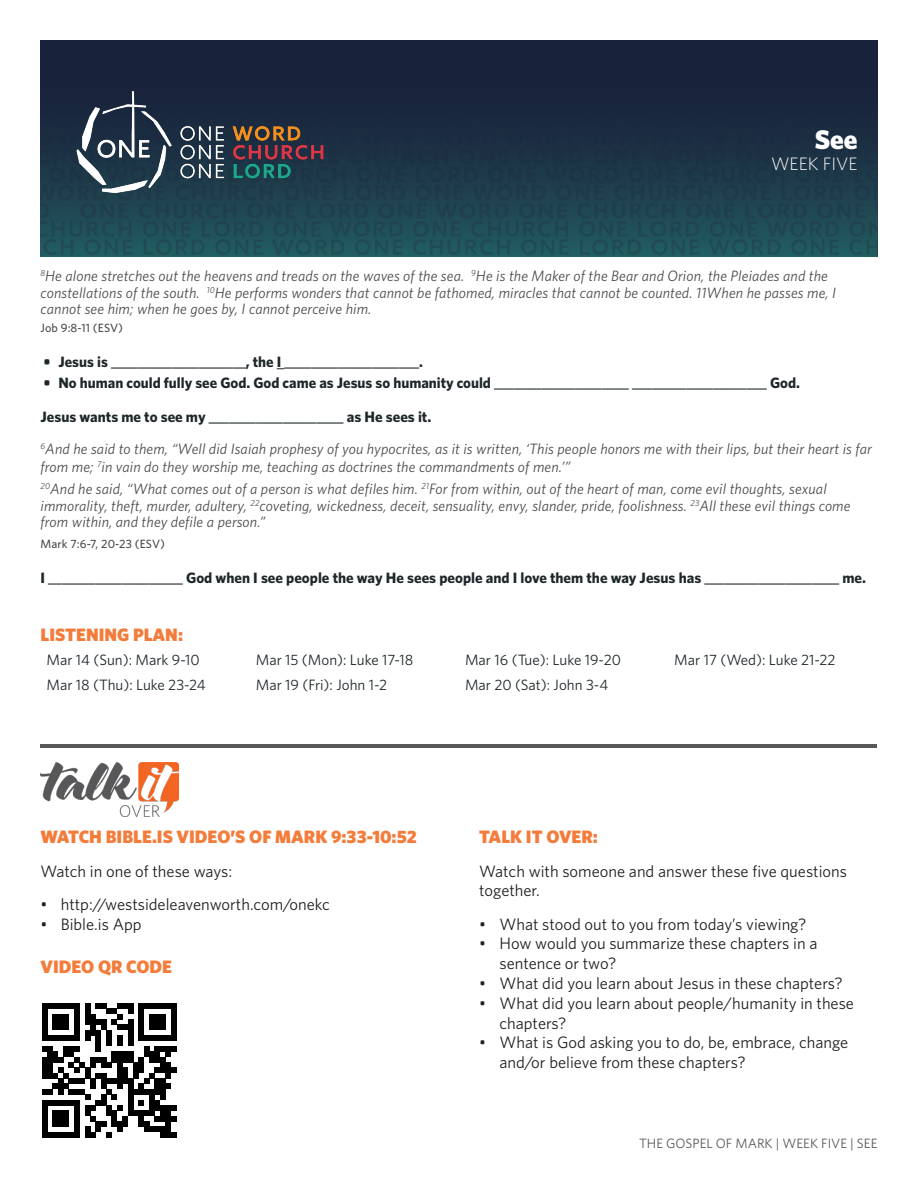
<style>
.page{position:relative;width:918px;height:1188px;background:#fff}
.page>*{position:absolute;margin:0;border:0;box-sizing:border-box;transform-origin:0 0}
.t1{font:900 27px "Whitney HTF";color:#fff}
.TIO-paragraph{font:900 18px "Whitney HTF";color:#f47c3b}
.H2_Orange{font:900 18px "Whitney HTF";color:#f47c3b}
.t2{font:300 18px "Whitney HTF";color:#fff}
.TIO-paragraph-2{font:16.5px/19.8px "Whitney HTF";color:#231f20}
.Scripture_Left_Last{font:italic 15px/16.5px "Whitney HTF";letter-spacing:.01em;color:#4b4c4d}
.Fillin_Bold{font:700 15px "Whitney HTF";color:#1d2629}
.Scripture_Left{font:italic 15px/18px "Whitney HTF";letter-spacing:.01em;color:#4b4c4d}
.Fillin{font:15px "Whitney HTF";color:#1d2629}
.Fillin_Bold_-pad_top{font:700 15px "Whitney HTF";color:#1d2629}
.t3{font:13.5px "Whitney HTF";color:#57585a}
.Scripture_Reference{font:500 12px "Whitney HTF";letter-spacing:.01em;color:#4b4c4d}
</style>
<div class="page">
<img style="left:40px;top:40px;width:838px;height:216px">
<img style="left:192px;top:94px;width:143px;height:109px">
<img style="left:55px;top:73px;width:137px;height:138px">
<img style="left:40px;top:762px;width:138px;height:55px">
<hr style="left:40px;top:744px;width:838px;height:3px;background:#58585a">
<svg style="left:42px;top:1003px;width:134px;height:135px"></svg>
<h1 class="t1" style="left:815px;top:123px;width:44px">See</h1>
<p class="t2" style="left:771px;top:154px;width:88px">WEEK FIVE</p>
<p class="Scripture_Left_Last" style="left:40px;top:268px;width:797px"><sup>8</sup>He alone stretches out the heavens and treads on the waves of the sea. <sup>9</sup>He is the Maker of the Bear and Orion, the Pleiades and the constellations of the south. <sup>10</sup>He performs wonders that cannot be fathomed, miracles that cannot be counted. 11When he passes me, I cannot see him; when he goes by, I cannot perceive him.</p>
<p class="Scripture_Reference" style="left:40px;top:321px;width:84px">Job 9:8-11 (ESV)</p>
<p class="Fillin_Bold" style="left:44px;top:352px;width:381px">• Jesus is ____________________, the I ____________________.</p>
<p class="Fillin_Bold" style="left:44px;top:373px;width:758px">• No human could fully see God. God came as Jesus so humanity could ____________________ ____________________ God.</p>
<p class="Fillin_Bold_-pad_top" style="left:40px;top:408px;width:392px">Jesus wants me to see my ____________________ as He sees it.</p>
<p class="Scripture_Left" style="left:40px;top:439px;width:833px"><sup>6</sup>And he said to them, “Well did Isaiah prophesy of you hypocrites, as it is written, ‘This people honors me with their lips, but their heart is far from me; <sup>7</sup>in vain do they worship me, teaching as doctrines the commandments of men.’”</p>
<p class="Scripture_Left_Last" style="left:40px;top:481px;width:812px"><sup>20</sup>And he said, “What comes out of a person is what defiles him. <sup>21</sup>For from within, out of the heart of man, come evil thoughts, sexual immorality, theft, murder, adultery, <sup>22</sup>coveting, wickedness, deceit, sensuality, envy, slander, pride, foolishness. <sup>23</sup>All these evil things come from within, and they defile a person.”</p>
<p class="Scripture_Reference" style="left:40px;top:537px;width:126px">Mark 7:6-7, 20-23 (ESV)</p>
<p class="Fillin_Bold" style="left:40px;top:568px;width:827px">I ____________________ God when I see people the way He sees people and I love them the way Jesus has ____________________ me.</p>
<p class="H2_Orange" style="left:40px;top:624px;width:144px">LISTENING PLAN:</p>
<p class="Fillin" style="left:46px;top:651px;width:155px">Mar 14 (Sun): Mark 9-10</p>
<p class="Fillin" style="left:256px;top:651px;width:159px">Mar 15 (Mon): Luke 17-18</p>
<p class="Fillin" style="left:465px;top:651px;width:157px">Mar 16 (Tue): Luke 19-20</p>
<p class="Fillin" style="left:674px;top:651px;width:163px">Mar 17 (Wed): Luke 21-22</p>
<p class="Fillin" style="left:46px;top:676px;width:161px">Mar 18 (Thu): Luke 23-24</p>
<p class="Fillin" style="left:256px;top:676px;width:133px">Mar 19 (Fri): John 1-2</p>
<p class="Fillin" style="left:465px;top:676px;width:145px">Mar 20 (Sat): John 3-4</p>
<p class="TIO-paragraph" style="left:40px;top:826px;width:378px">WATCH BIBLE.IS VIDEO’S OF MARK 9:33-10:52</p>
<p class="TIO-paragraph-2" style="left:40px;top:861px;width:193px">Watch in one of these ways:</p>
<p class="TIO-paragraph-2" style="left:40px;top:894px;width:291px">• http://westsideleavenworth.com/onekc</p>
<p class="TIO-paragraph-2" style="left:40px;top:914px;width:103px">• Bible.is App</p>
<p class="TIO-paragraph" style="left:40px;top:956px;width:133px">VIDEO QR CODE</p>
<p class="TIO-paragraph" style="left:479px;top:826px;width:120px">TALK IT OVER:</p>
<p class="TIO-paragraph-2" style="left:479px;top:861px;width:369px">Watch with someone and answer these five questions together.</p>
<p class="TIO-paragraph-2" style="left:479px;top:914px;width:329px">• What stood out to you from today’s viewing?</p>
<p class="TIO-paragraph-2" style="left:500px;top:933px;width:319px;text-indent:-20px">• How would you summarize these chapters in a sentence or two?</p>
<p class="TIO-paragraph-2" style="left:479px;top:973px;width:365px">• What did you learn about Jesus in these chapters?</p>
<p class="TIO-paragraph-2" style="left:500px;top:993px;width:356px;text-indent:-20px">• What did you learn about people/humanity in these chapters?</p>
<p class="TIO-paragraph-2" style="left:500px;top:1032px;width:350px;text-indent:-20px">• What is God asking you to do, be, embrace, change and/or believe from these chapters?</p>
<p class="t3" style="left:639px;top:1135px;width:240px">THE GOSPEL OF MARK | WEEK FIVE | SEE</p>
</div>
